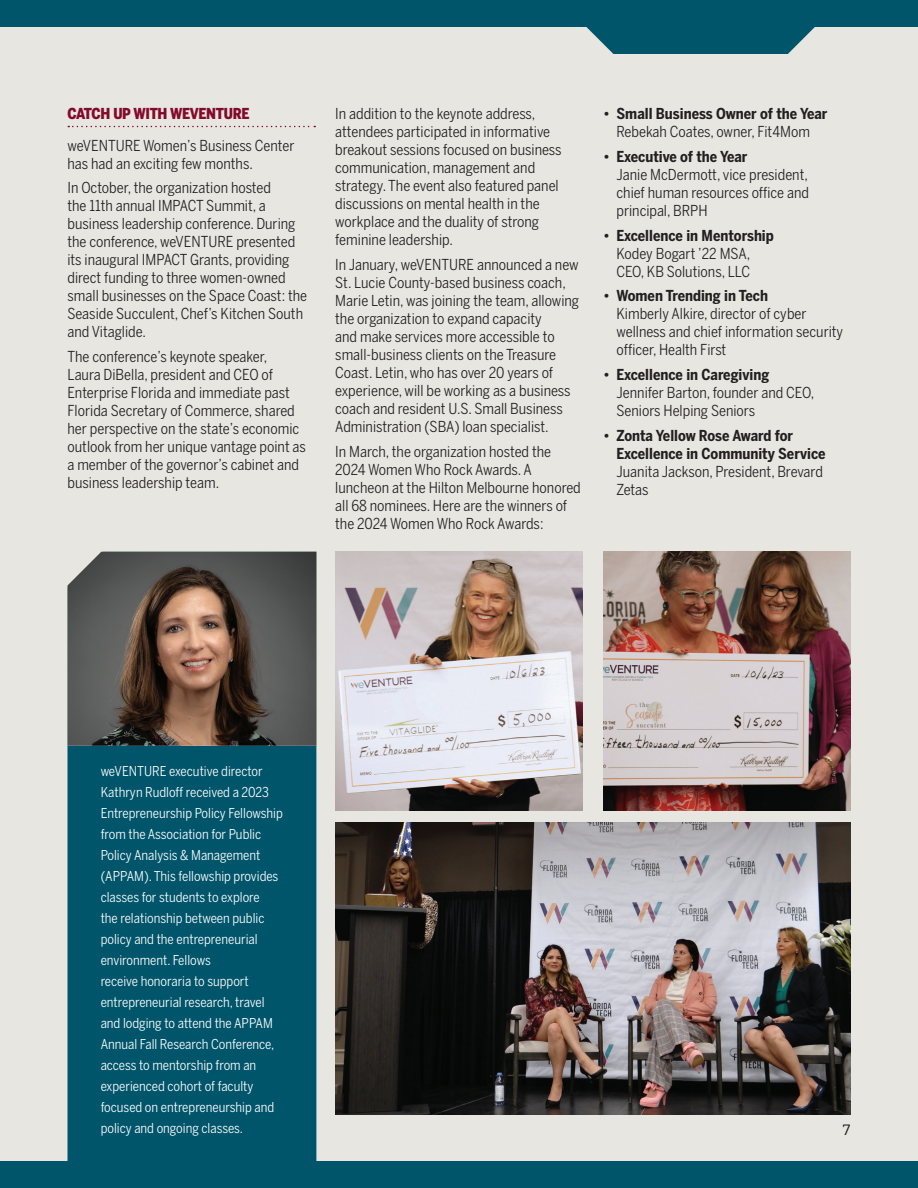
<style>
.page{position:relative;width:918px;height:1188px;background:#e8e6e1}
.page>*{position:absolute;margin:0;border:0;box-sizing:border-box;transform-origin:0 0}
.Small_body{font:15px/18px "Benton Sans Condensed";color:#231f20}
.t1{font:700 15px/18px "Benton Sans Condensed";color:#231f20;text-align:center}
.POTR_Subhead{font:900 15px "Benton Sans Condensed";letter-spacing:-.02em;color:#830a2b}
.t2{font:100 15px "Bitter";color:#231f20}
.Small_body-2{font:13.5px/21px "Benton Sans Condensed";color:#fff}
.s1{font-weight:400}
.s2{font-weight:700}
</style>
<div class="page">
<svg style="left:68px;top:126px;width:247px;height:1px"></svg>
<img style="left:335px;top:552px;width:248px;height:259px">
<img style="left:603px;top:552px;width:247px;height:259px">
<img style="left:335px;top:823px;width:515px;height:291px">
<div style="left:68px;top:746px;width:248px;height:415px;background:#01556b"></div>
<img style="left:68px;top:552px;width:248px;height:194px">
<div style="left:0;top:0;width:918px;height:27px;background:#01556b"></div>
<svg style="left:586px;top:27px;width:229px;height:27px;background:#1c6679"></svg>
<div style="left:0;top:1161px;width:918px;height:27px;background:#01556b"></div>
<p class="POTR_Subhead" style="left:68px;top:104px;width:184px">CATCH UP WITH WEVENTURE</p>
<p class="Small_body" style="left:68px;top:136px;width:229px">weVENTURE Women’s Business Center has had an exciting few months.</p>
<p class="Small_body" style="left:68px;top:179px;width:241px">In October, the organization hosted<br>the 11th annual IMPACT Summit, a business leadership conference. During the conference, weVENTURE presented its inaugural IMPACT Grants, providing direct funding to three women-owned small businesses on the Space Coast: the Seaside Succulent, Chef’s Kitchen South and Vitaglide.</p>
<p class="Small_body" style="left:68px;top:347px;width:240px">The conference’s keynote speaker,<br>Laura DiBella, president and CEO of Enterprise Florida and immediate past Florida Secretary of Commerce, shared her perspective on the state’s economic outlook from her unique vantage point as a member of the governor’s cabinet and business leadership team.</p>
<p class="Small_body" style="left:335px;top:104px;width:228px">In addition to the keynote address, attendees participated in informative breakout sessions focused on business communication, management and strategy. The event also featured panel discussions on mental health in the workplace and the duality of strong feminine leadership.</p>
<p class="Small_body" style="left:335px;top:255px;width:245px">In January, weVENTURE announced a new St. Lucie County-based business coach, Marie Letin, was joining the team, allowing the organization to expand capacity<br>and make services more accessible to small-business clients on the Treasure Coast. Letin, who has over 20 years of experience, will be working as a business coach and resident U.S. Small Business Administration (SBA) loan specialist.</p>
<p class="Small_body" style="left:335px;top:442px;width:247px">In March, the organization hosted the 2024 Women Who Rock Awards. A luncheon at the Hilton Melbourne honored all 68 nominees. Here are the winners of the 2024 Women Who Rock Awards:</p>
<p class="t1" style="left:603px;top:105px;width:226px">• Small Business Owner of the Year<br><span class="s1">Rebekah Coates, owner, Fit4Mom</span></p>
<p class="Small_body" style="left:616px;top:147px;width:194px;text-indent:-14px"><span class="s2">• Executive of the Year<br></span>Janie McDermott, vice president, chief human resources office and principal, BRPH</p>
<p class="Small_body" style="left:616px;top:226px;width:159px;text-indent:-14px"><span class="s2">• Excellence in Mentorship<br></span>Kodey Bogart ’22 MSA,<br>CEO, KB Solutions, LLC</p>
<p class="Small_body" style="left:616px;top:287px;width:228px;text-indent:-14px"><span class="s2">• Women Trending in Tech<br></span>Kimberly Alkire, director of cyber wellness and chief information security officer, Health First</p>
<p class="Small_body" style="left:616px;top:365px;width:199px;text-indent:-14px"><span class="s2">• Excellence in Caregiving<br></span>Jennifer Barton, founder and CEO,<br>Seniors Helping Seniors</p>
<p class="t1" style="left:616px;top:426px;width:211px;text-align:left;text-indent:-14px">• Zonta Yellow Rose Award for<br>Excellence in Community Service<br><span class="s1">Juanita Jackson, President, Brevard<br>Zetas</span></p>
<p class="Small_body-2" style="left:101px;top:761px;width:184px">weVENTURE executive director<br>Kathryn Rudloff received a 2023<br>Entrepreneurship Policy Fellowship from the Association for Public<br>Policy Analysis &amp; Management (APPAM). This fellowship provides classes for students to explore<br>the relationship between public policy and the entrepreneurial environment. Fellows<br>receive honoraria to support entrepreneurial research, travel and lodging to attend the APPAM<br>Annual Fall Research Conference, access to mentorship from an experienced cohort of faculty focused on entrepreneurship and policy and ongoing classes.</p>
<p class="t2" style="left:843px;top:1120px;width:9px">7</p>
</div>
